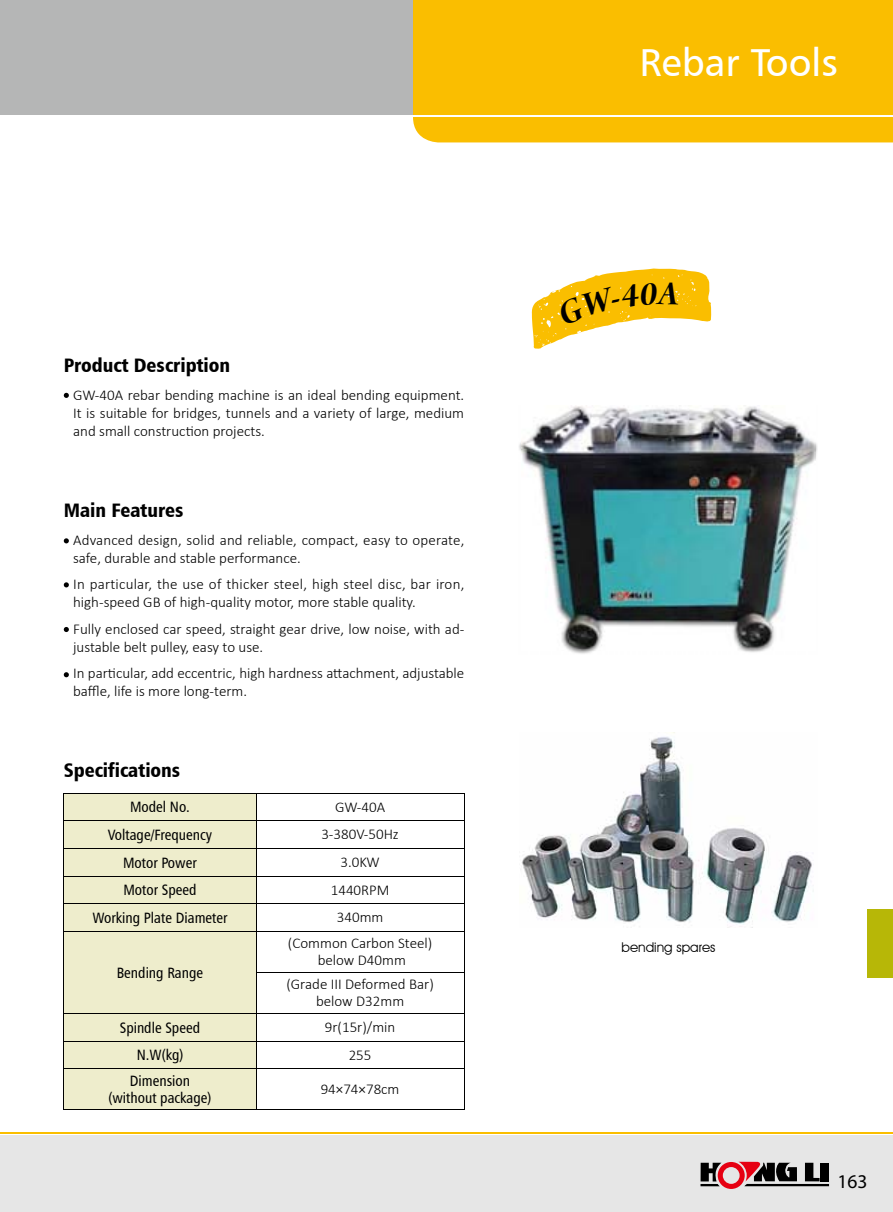
<style>
.page{position:relative;width:893px;height:1212px;background:#fff}
.page>*{position:absolute;margin:0;border:0;box-sizing:border-box;transform-origin:0 0}
.t1{font:39px "Humanist 777 BT Roman B";color:#fff}
.t2{font:19.5px "Humanist 777 BT Black Condensed B";color:#000}
.t3{font:19.5px "Myriad Pro";color:#000}
.t4{font:300 15px/18px "Calibri";color:#000}
.t5{font:15px/17.5px "Humanist 777 BT Roman Condensed B";color:#000;text-align:center}
.t6{font:13.5px "Avant Garde IT Cby BT";color:#000}
</style>
<div class="page">
<div style="left:0;top:1135px;width:893px;height:77px;background:#e6e6e6"></div>
<div style="left:0;top:0;width:893px;height:115px;background:#b5b6b6"></div>
<div style="left:413px;top:0;width:480px;height:142px;background:#fabe00"></div>
<hr style="left:413px;top:115px;width:480px;height:1px;background:#fff">
<hr style="left:0;top:1132px;width:893px;height:1px;background:#fabe00">
<svg style="left:700px;top:1162px;width:129px;height:27px"></svg>
<div style="left:867px;top:909px;width:26px;height:68px;background:#b7b707"></div>
<svg style="left:64px;top:393px;width:5px;height:5px"></svg>
<svg style="left:64px;top:538px;width:5px;height:5px"></svg>
<svg style="left:64px;top:582px;width:5px;height:5px"></svg>
<svg style="left:64px;top:627px;width:5px;height:5px"></svg>
<svg style="left:64px;top:672px;width:5px;height:5px"></svg>
<div style="left:65px;top:794px;width:191px;height:315px;background:#eeedcc"></div>
<hr style="left:64px;top:793px;width:192px;height:1px;background:#000">
<hr style="left:256px;top:793px;width:208px;height:1px;background:#000">
<hr style="left:64px;top:821px;width:192px;height:1px;background:#000">
<hr style="left:256px;top:821px;width:208px;height:1px;background:#000">
<hr style="left:64px;top:848px;width:192px;height:1px;background:#000">
<hr style="left:256px;top:848px;width:208px;height:1px;background:#000">
<hr style="left:64px;top:876px;width:192px;height:1px;background:#000">
<hr style="left:256px;top:876px;width:208px;height:1px;background:#000">
<hr style="left:64px;top:903px;width:192px;height:1px;background:#000">
<svg style="left:64px;top:794px;width:1px;height:137px"></svg>
<hr style="left:256px;top:903px;width:208px;height:1px;background:#000">
<svg style="left:256px;top:794px;width:1px;height:137px"></svg>
<svg style="left:464px;top:793px;width:1px;height:138px"></svg>
<hr style="left:64px;top:931px;width:192px;height:1px;background:#000">
<hr style="left:64px;top:931px;width:1px;height:41px;background:#000">
<hr style="left:256px;top:931px;width:208px;height:1px;background:#000">
<hr style="left:256px;top:931px;width:1px;height:41px;background:#000">
<hr style="left:464px;top:931px;width:1px;height:41px;background:#000">
<hr style="left:64px;top:972px;width:1px;height:41px;background:#000">
<hr style="left:64px;top:1013px;width:192px;height:1px;background:#000">
<hr style="left:256px;top:972px;width:208px;height:1px;background:#000">
<hr style="left:256px;top:972px;width:1px;height:41px;background:#000">
<hr style="left:464px;top:972px;width:1px;height:41px;background:#000">
<hr style="left:256px;top:1013px;width:208px;height:1px;background:#000">
<hr style="left:64px;top:1041px;width:192px;height:1px;background:#000">
<svg style="left:64px;top:1014px;width:1px;height:54px"></svg>
<hr style="left:256px;top:1041px;width:208px;height:1px;background:#000">
<svg style="left:256px;top:1014px;width:1px;height:54px"></svg>
<svg style="left:464px;top:1013px;width:1px;height:55px"></svg>
<hr style="left:64px;top:1068px;width:192px;height:1px;background:#000">
<hr style="left:64px;top:1069px;width:1px;height:40px;background:#000">
<hr style="left:256px;top:1068px;width:208px;height:1px;background:#000">
<hr style="left:256px;top:1069px;width:1px;height:40px;background:#000">
<hr style="left:464px;top:1069px;width:1px;height:40px;background:#000">
<hr style="left:64px;top:1109px;width:192px;height:1px;background:#000">
<hr style="left:256px;top:1109px;width:208px;height:1px;background:#000">
<img style="left:521px;top:737px;width:293px;height:190px">
<img style="left:521px;top:406px;width:295px;height:245px">
<svg style="left:532px;top:268px;width:180px;height:81px"></svg>
<h2 class="t2" style="left:64px;top:353px;width:168px">Product Description</h2>
<p class="t4" style="left:73px;top:386px;width:393px;text-align:justify">GW-40A rebar bending machine is an ideal bending equipment.<br>It is suitable for bridges, tunnels and a variety of large, medium and small construction projects.</p>
<h2 class="t2" style="left:64px;top:498px;width:121px">Main Features</h2>
<p class="t4" style="left:73px;top:531px;width:393px">Advanced design, solid and reliable, compact, easy to operate, safe, durable and stable performance.</p>
<p class="t4" style="left:73px;top:575px;width:393px">In particular, the use of thicker steel, high steel disc, bar iron, high-speed GB of high-quality motor, more stable quality.</p>
<p class="t4" style="left:73px;top:620px;width:393px">Fully enclosed car speed, straight gear drive, low noise, with ad&shy;justable belt pulley, easy to use.</p>
<p class="t4" style="left:73px;top:664px;width:393px">In particular, add eccentric, high hardness attachment, adjustable baffle, life is more long-term.</p>
<h2 class="t2" style="left:64px;top:758px;width:118px">Specifications</h2>
<p class="t5" style="left:130px;top:798px;width:61px">Model No.</p>
<p class="t4" style="left:335px;top:798px;width:52px">GW-40A</p>
<p class="t5" style="left:108px;top:825px;width:106px">Voltage/Frequency</p>
<p class="t4" style="left:321px;top:825px;width:79px">3-380V-50Hz</p>
<p class="t5" style="left:123px;top:853px;width:75px">Motor Power</p>
<p class="t4" style="left:340px;top:853px;width:41px">3.0KW</p>
<p class="t5" style="left:123px;top:881px;width:75px">Motor Speed</p>
<p class="t4" style="left:331px;top:880px;width:60px">1440RPM</p>
<p class="t5" style="left:93px;top:908px;width:136px">Working Plate Diameter</p>
<p class="t4" style="left:337px;top:908px;width:48px">340mm</p>
<p class="t5" style="left:117px;top:963px;width:88px">Bending Range</p>
<p class="t4" style="left:288px;top:934px;width:146px;line-height:17.5px;text-align:center">(Common Carbon Steel) below D40mm</p>
<p class="t4" style="left:286px;top:975px;width:149px;line-height:17.5px;text-align:center">(Grade III Deformed Bar) below D32mm</p>
<p class="t5" style="left:120px;top:1018px;width:82px">Spindle Speed</p>
<p class="t4" style="left:325px;top:1018px;width:72px">9r(15r)/min</p>
<p class="t5" style="left:137px;top:1046px;width:48px">N.W(kg)</p>
<p class="t4" style="left:349px;top:1045px;width:24px">255</p>
<p class="t5" style="left:109px;top:1071px;width:104px">Dimension (without package)</p>
<p class="t4" style="left:321px;top:1080px;width:80px">94×74×78cm</p>
<h1 class="t1" style="left:639px;top:38px;width:200px">Rebar Tools</h1>
<p class="t6" style="left:621px;top:939px;width:96px">bending spares</p>
<h2 class="t3" style="left:837px;top:1169px;width:32px">163</h2>
</div>
